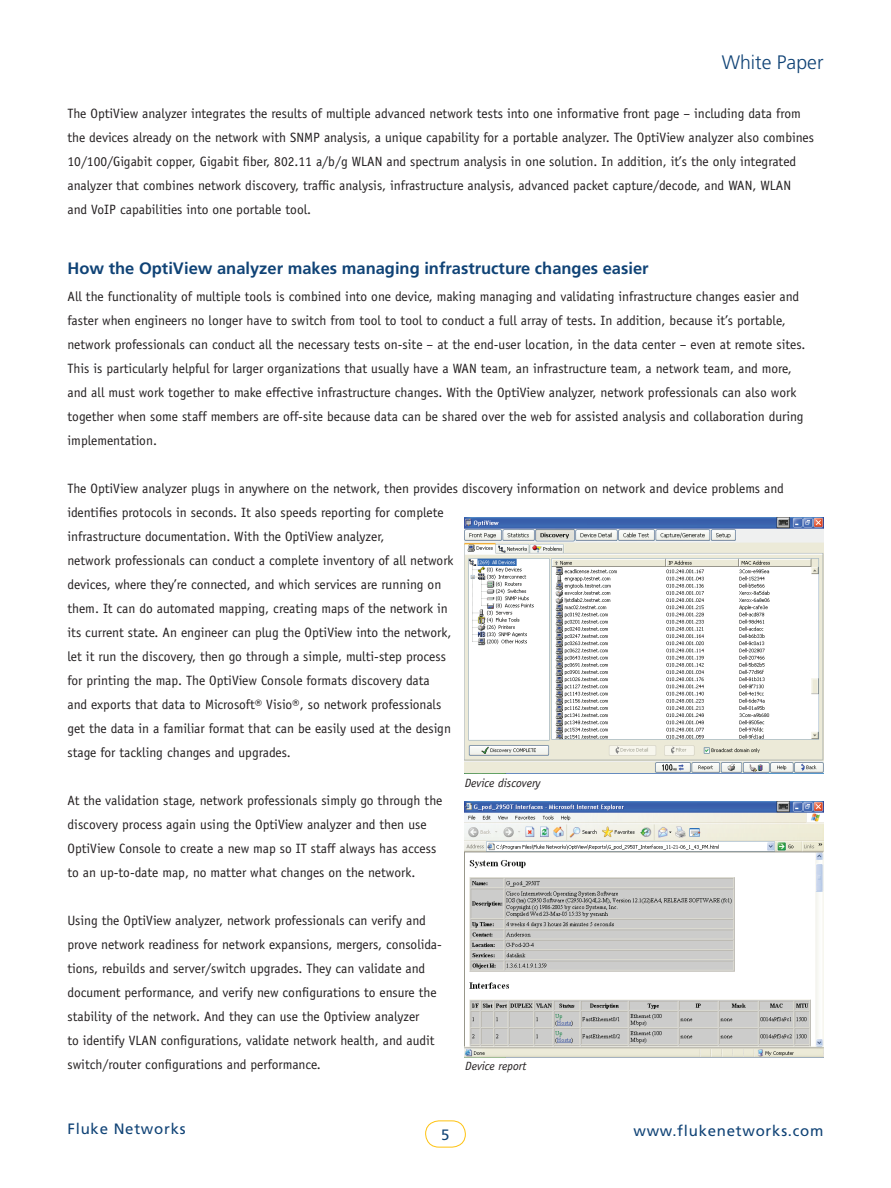
<style>
.page{position:relative;width:891px;height:1188px;background:#fff}
.page>*{position:absolute;margin:0;border:0;box-sizing:border-box;transform-origin:0 0}
.t1{font:300 19.5px "Frutiger";color:#104376}
.t2{font:700 16.5px "Frutiger";color:#104376}
.t3{font:15px "Frutiger";letter-spacing:.05em;color:#104376}
.t4{font:13.5px/24px "Officina Sans";color:#231f20}
.t5{font:italic 12px "Officina Sans";color:#231f20}
</style>
<div class="page">
<div style="left:425px;top:1120px;width:41px;height:28px;border:1px solid #fec210;border-radius:13px"></div>
<img style="left:465px;top:801px;width:359px;height:256px">
<img style="left:465px;top:518px;width:359px;height:256px">
<h1 class="t1" style="left:722px;top:52px;width:103px">White Paper</h1>
<p class="t4" style="left:68px;top:102px;width:748px">The OptiView analyzer integrates the results of multiple advanced network tests into one informative front page – including data from the devices already on the network with SNMP analysis, a unique capability for a portable analyzer. The OptiView analyzer also combines 10/100/Gigabit copper, Gigabit fiber, 802.11 a/b/g WLAN and spectrum analysis in one solution. In addition, it’s the only integrated analyzer that combines network discovery, traffic analysis, infrastructure analysis, advanced packet capture/decode, and WAN, WLAN and VoIP capabilities into one portable tool.</p>
<p class="t2" style="left:68px;top:259px;width:583px">How the OptiView analyzer makes managing infrastructure changes easier</p>
<p class="t4" style="left:68px;top:285px;width:739px">All the functionality of multiple tools is combined into one device, making managing and validating infrastructure changes easier and faster when engineers no longer have to switch from tool to tool to conduct a full array of tests. In addition, because it’s portable, network professionals can conduct all the necessary tests on-site – at the end-user location, in the data center – even at remote sites.<br>This is particularly helpful for larger organizations that usually have a WAN team, an infrastructure team, a network team, and more, and all must work together to make effective infrastructure changes. With the OptiView analyzer, network professionals can also work together when some staff members are off-site because data can be shared over the web for assisted analysis and collaboration during implementation.</p>
<p class="t4" style="left:68px;top:477px;width:718px">The OptiView analyzer plugs in anywhere on the network, then provides discovery information on network and device problems and identifies protocols in seconds. It also speeds reporting for complete<br>infrastructure documentation. With the OptiView analyzer,<br>network professionals can conduct a complete inventory of all network<br>devices, where they’re connected, and which services are running on<br>them. It can do automated mapping, creating maps of the network in<br>its current state. An engineer can plug the OptiView into the network,<br>let it run the discovery, then go through a simple, multi-step process<br>for printing the map. The OptiView Console formats discovery data<br>and exports that data to Microsoft® Visio®, so network professionals<br>get the data in a familiar format that can be easily used at the design<br>stage for tackling changes and upgrades.</p>
<p class="t4" style="left:68px;top:789px;width:376px">At the validation stage, network professionals simply go through the discovery process again using the OptiView analyzer and then use OptiView Console to create a new map so IT staff always has access to an up-to-date map, no matter what changes on the network.</p>
<p class="t4" style="left:68px;top:909px;width:376px">Using the OptiView analyzer, network professionals can verify and prove network readiness for network expansions, mergers, consolida&shy;tions, rebuilds and server/switch upgrades. They can validate and document performance, and verify new configurations to ensure the stability of the network. And they can use the Optiview analyzer<br>to identify VLAN configurations, validate network health, and audit switch/router configurations and performance.</p>
<p class="t5" style="left:465px;top:776px;width:77px">Device discovery</p>
<p class="t5" style="left:465px;top:1059px;width:63px">Device report</p>
<p class="t3" style="left:68px;top:1119px;width:120px">Fluke Networks</p>
<p class="t3" style="left:633px;top:1122px;width:192px">www.flukenetworks.com</p>
</div>
